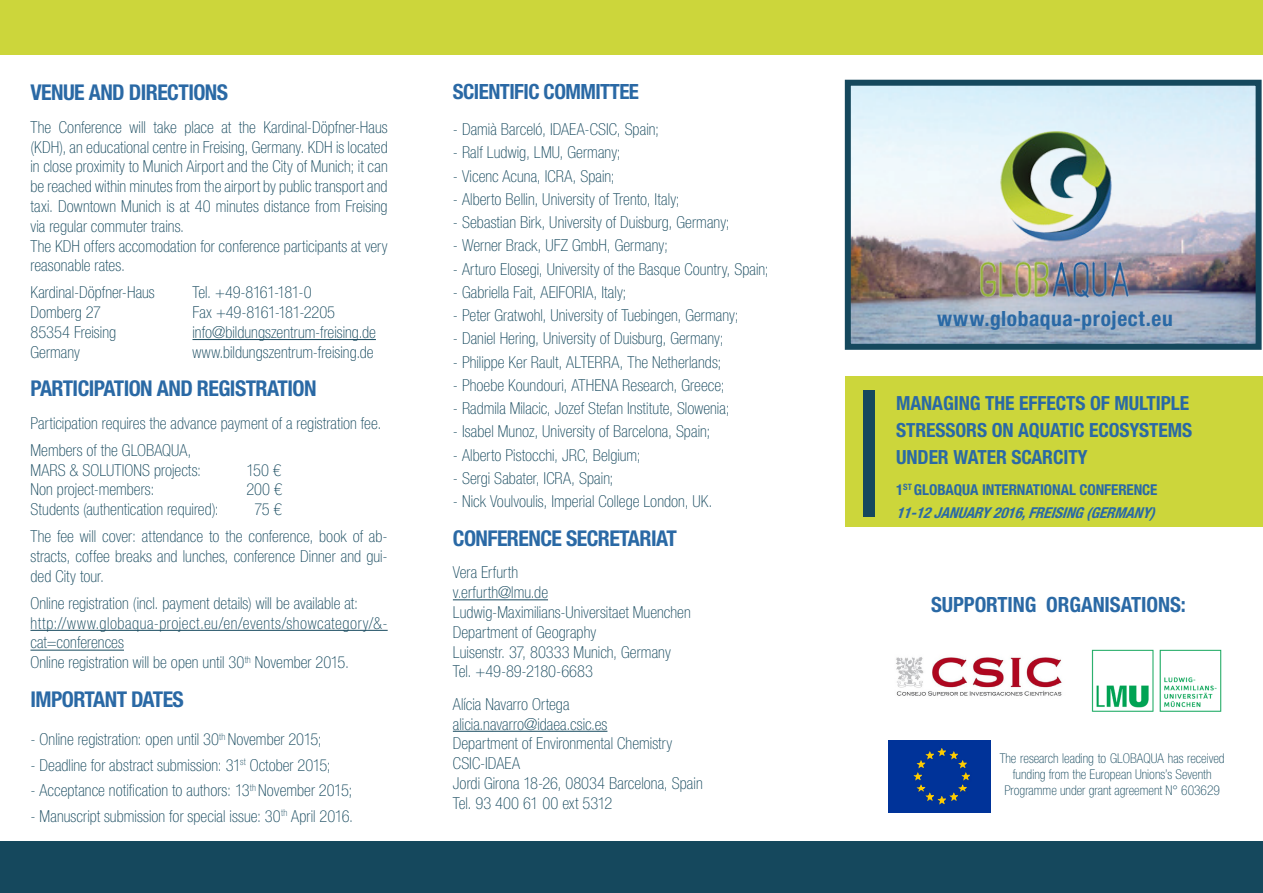
<style>
.page{position:relative;width:1263px;height:893px;background:#fff}
.page>*{position:absolute;margin:0;border:0;box-sizing:border-box;transform-origin:0 0}
.t1{font:700 condensed 21.75px "Helvetica Neue LT Std";letter-spacing:-.025em;color:#2a69a5}
.t2{font:700 condensed 21px "Helvetica Neue LT Std";letter-spacing:-.005em;color:#2a69a5}
.t3{font:700 condensed 21px "Helvetica Neue LT Std";letter-spacing:.03em;color:#2a69a5}
.t4{font:700 condensed 21px "Helvetica Neue LT Std";letter-spacing:-.025em;color:#2a69a5}
.t5{font:700 condensed 19.5px "Helvetica Neue LT Std";letter-spacing:-.005em;color:#2a69a5}
.t6{font:100 condensed 16.5px/19.8px "Helvetica Neue LT Std";letter-spacing:.005em;color:#15485d;text-align:justify}
.t7{font:100 condensed 16.5px/19.8px "Helvetica Neue LT Std";letter-spacing:.035em;color:#15485d}
.t8{font:100 condensed 16.5px "Helvetica Neue LT Std";letter-spacing:-.02em;color:#15485d}
.t9{font:100 condensed 16.5px "Helvetica Neue LT Std";letter-spacing:-.025em;color:#15485d}
.t10{font:700 condensed 15px "Helvetica Neue LT Std";letter-spacing:-.005em;color:#2a69a5}
.t11{font:italic 700 condensed 15px "Helvetica Neue LT Std";color:#2a69a5}
.t12{font:100 condensed 13.5px/16.2px "Helvetica Neue LT Std";color:#15485d;text-align:center}
</style>
<div class="page">
<div style="left:1px;top:1px;width:1262px;height:54px;background:#ccd63b"></div>
<div style="left:1px;top:842px;width:1262px;height:51px;background:#15485d"></div>
<div style="left:845px;top:376px;width:418px;height:150px;background:#ccd63b"></div>
<img style="left:888px;top:741px;width:102px;height:71px">
<div style="left:863px;top:390px;width:11px;height:127px;background:#15485d"></div>
<hr style="left:453px;top:599px;width:95px;height:1px;background:#15485d">
<hr style="left:453px;top:731px;width:154px;height:1px;background:#15485d">
<hr style="left:192px;top:339px;width:184px;height:1px;background:#15485d">
<hr style="left:30px;top:630px;width:358px;height:1px;background:#15485d">
<hr style="left:30px;top:650px;width:94px;height:1px;background:#15485d">
<img style="left:1091px;top:649px;width:131px;height:63px">
<img style="left:852px;top:87px;width:402px;height:256px">
<div style="left:845px;top:80px;width:416px;height:270px;border:6px solid #15485d"></div>
<img style="left:978px;top:131px;width:154px;height:168px">
<img style="left:896px;top:657px;width:166px;height:39px">
<p class="t1" style="left:30px;top:79px;width:199px">VENUE AND DIRECTIONS</p>
<p class="t6" style="left:30px;top:117px;width:359px">The Conference will take place at the Kardinal-Döpfner-Haus (KDH), an educational centre in Freising, Germany. KDH is located in close proximity to Munich Airport and the City of Munich; it can be reached within minutes from the airport by public transport and taxi. Downtown Munich is at 40 minutes distance from Freising via regular commuter trains.</p>
<p class="t6" style="left:30px;top:236px;width:359px">The KDH offers accomodation for conference participants at very reasonable rates.</p>
<p class="t6" style="left:30px;top:282px;width:126px">Kardinal-Döpfner-Haus</p>
<p class="t9" style="left:192px;top:283px;width:121px">Tel. +49-8161-181-0</p>
<p class="t6" style="left:30px;top:302px;width:72px">Domberg 27</p>
<p class="t8" style="left:192px;top:303px;width:144px">Fax +49-8161-181-2205</p>
<p class="t6" style="left:30px;top:322px;width:87px">85354 Freising</p>
<p class="t6" style="left:192px;top:322px;width:185px">info@bildungszentrum-freising.de</p>
<p class="t6" style="left:30px;top:342px;width:51px">Germany</p>
<p class="t6" style="left:192px;top:342px;width:183px">www.bildungszentrum-freising.de</p>
<p class="t1" style="left:30px;top:376px;width:288px">PARTICIPATION AND REGISTRATION</p>
<p class="t6" style="left:30px;top:413px;width:352px">Participation requires the advance payment of a registration fee.</p>
<p class="t6" style="left:30px;top:440px;width:162px">Members of the GLOBAQUA,</p>
<p class="t6" style="left:30px;top:460px;width:172px">MARS &amp; SOLUTIONS projects:</p>
<p class="t6" style="left:246px;top:460px;width:36px">150 €</p>
<p class="t6" style="left:30px;top:480px;width:125px">Non project-members:</p>
<p class="t6" style="left:246px;top:480px;width:37px">200 €</p>
<p class="t6" style="left:30px;top:499px;width:190px">Students (authentication required):</p>
<p class="t6" style="left:254px;top:499px;width:29px">75 €</p>
<p class="t6" style="left:30px;top:526px;width:359px">The fee will cover: attendance to the conference, book of ab&shy;stracts, coffee breaks and lunches, conference Dinner and gui&shy;ded City tour.</p>
<p class="t6" style="left:30px;top:593px;width:329px">Online registration (incl. payment details) will be available at:</p>
<p class="t7" style="left:30px;top:613px;width:359px">http://www.globaqua-project.eu/en/events/showcategory/&amp;- cat=conferences</p>
<p class="t6" style="left:30px;top:652px;width:320px">Online registration will be open until 30<sup>th</sup> November 2015.</p>
<p class="t1" style="left:30px;top:686px;width:155px">IMPORTANT DATES</p>
<p class="t6" style="left:30px;top:729px;width:293px">- Online registration: open until 30<sup>th</sup> November 2015;</p>
<p class="t6" style="left:30px;top:755px;width:302px">- Deadline for abstract submission: 31<sup>st</sup> October 2015;</p>
<p class="t6" style="left:30px;top:780px;width:323px">- Acceptance notification to authors: 13<sup>th</sup> November 2015;</p>
<p class="t6" style="left:30px;top:806px;width:324px">- Manuscript submission for special issue: 30<sup>th</sup> April 2016.</p>
<p class="t4" style="left:453px;top:79px;width:188px">SCIENTIFIC COMMITTEE</p>
<p class="t6" style="left:453px;top:119px;width:208px">- Damià Barceló, IDAEA-CSIC, Spain;</p>
<p class="t6" style="left:453px;top:143px;width:169px">- Ralf Ludwig, LMU, Germany;</p>
<p class="t6" style="left:453px;top:166px;width:163px">- Vicenc Acuna, ICRA, Spain;</p>
<p class="t6" style="left:453px;top:189px;width:228px">- Alberto Bellin, University of Trento, Italy;</p>
<p class="t6" style="left:453px;top:212px;width:278px">- Sebastian Birk, University of Duisburg, Germany;</p>
<p class="t6" style="left:453px;top:236px;width:217px">- Werner Brack, UFZ GmbH, Germany;</p>
<p class="t6" style="left:453px;top:259px;width:317px">- Arturo Elosegi, University of the Basque Country, Spain;</p>
<p class="t6" style="left:453px;top:282px;width:175px">- Gabriella Fait, AEIFORIA, Italy;</p>
<p class="t6" style="left:453px;top:305px;width:287px">- Peter Gratwohl, University of Tuebingen, Germany;</p>
<p class="t6" style="left:453px;top:329px;width:272px">- Daniel Hering, University of Duisburg, Germany;</p>
<p class="t6" style="left:453px;top:352px;width:270px">- Philippe Ker Rault, ALTERRA, The Netherlands;</p>
<p class="t6" style="left:453px;top:375px;width:273px">- Phoebe Koundouri, ATHENA Research, Greece;</p>
<p class="t6" style="left:453px;top:398px;width:278px">- Radmila Milacic, Jozef Stefan Institute, Slowenia;</p>
<p class="t6" style="left:453px;top:422px;width:259px">- Isabel Munoz, University of Barcelona, Spain;</p>
<p class="t6" style="left:453px;top:445px;width:189px">- Alberto Pistocchi, JRC, Belgium;</p>
<p class="t6" style="left:453px;top:468px;width:162px">- Sergi Sabater, ICRA, Spain;</p>
<p class="t6" style="left:453px;top:491px;width:261px">- Nick Voulvoulis, Imperial College London, UK.</p>
<p class="t1" style="left:453px;top:525px;width:226px">CONFERENCE SECRETARIAT</p>
<p class="t6" style="left:453px;top:563px;width:67px">Vera Erfurth</p>
<p class="t6" style="left:453px;top:582px;width:97px">v.erfurth@lmu.de</p>
<p class="t6" style="left:453px;top:602px;width:239px">Ludwig-Maximilians-Universitaet Muenchen</p>
<p class="t6" style="left:453px;top:622px;width:145px">Department of Geography</p>
<p class="t6" style="left:453px;top:642px;width:219px">Luisenstr. 37, 80333 Munich, Germany</p>
<p class="t6" style="left:453px;top:662px;width:142px">Tel. +49-89-2180-6683</p>
<p class="t6" style="left:453px;top:694px;width:118px">Alícia Navarro Ortega</p>
<p class="t6" style="left:453px;top:714px;width:156px">alicia.navarro@idaea.csic.es</p>
<p class="t6" style="left:453px;top:734px;width:221px">Department of Environmental Chemistry</p>
<p class="t6" style="left:453px;top:753px;width:69px">CSIC-IDAEA</p>
<p class="t6" style="left:453px;top:773px;width:251px">Jordi Girona 18-26, 08034 Barcelona, Spain</p>
<p class="t6" style="left:453px;top:793px;width:161px">Tel. 93 400 61 00 ext 5312</p>
<p class="t3" style="left:937px;top:306px;width:237px">www.globaqua-project.eu</p>
<p class="t5" style="left:896px;top:391px;width:295px">MANAGING THE EFFECTS OF MULTIPLE</p>
<p class="t5" style="left:896px;top:418px;width:298px">STRESSORS ON AQUATIC ECOSYSTEMS</p>
<p class="t5" style="left:896px;top:445px;width:193px">UNDER WATER SCARCITY</p>
<p class="t10" style="left:896px;top:481px;width:263px">1<sup>ST</sup> GLOBAQUA INTERNATIONAL CONFERENCE</p>
<p class="t11" style="left:896px;top:503px;width:265px">11-12JANUARY2016,FREISING(GERMANY)</p>
<p class="t2" style="left:931px;top:592px;width:256px">SUPPORTING ORGANISATIONS:</p>
<p class="t12" style="left:1000px;top:750px;width:227px">The research leading to GLOBAQUA has received funding from the European Unions’s Seventh</p>
<p class="t12" style="left:1004px;top:782px;width:217px">Programme under grant agreement N° 603629</p>
</div>
